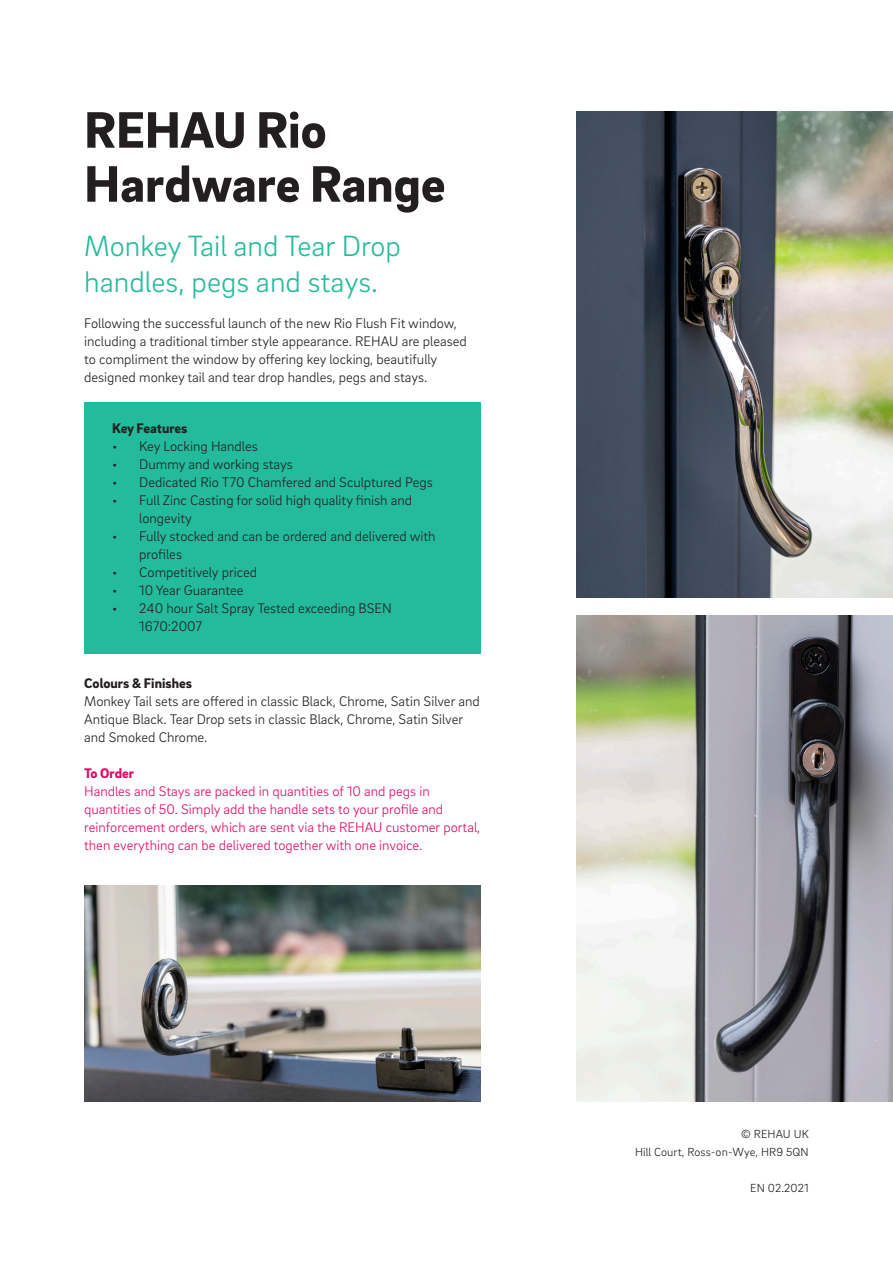
<style>
.page{position:relative;width:893px;height:1263px;background:#fff}
.page>*{position:absolute;margin:0;border:0;box-sizing:border-box;transform-origin:0 0}
._01__Headline_-_35pt{font:900 52.5px/54px "Brix Sans";color:#231f20}
._16__Body_text_-_9_5{font:300 30px/36px "Brix Sans";color:#24bb9d}
._16__Body_text_-_9_5-2{font:300 14.25px/18px "Brix Sans";color:#231f20}
._16__Body_text_-_9_5-3{font:300 14.25px/18px "Brix Sans";color:#e10968}
._16__Body_text_-_9_5-4{font:900 14.25px "Brix Sans";color:#231f20}
._42__Info_box_-_head{font:900 14.25px "Brix Sans";color:#231f20}
._16__Body_text_-_9_5-5{font:900 14.25px "Brix Sans";color:#e10968}
._33__Contact_info{font:300 12px "Brix Sans";letter-spacing:.01em;color:#231f20}
</style>
<div class="page">
<img style="left:576px;top:112px;width:317px;height:486px">
<img style="left:577px;top:616px;width:316px;height:485px">
<img style="left:84px;top:886px;width:396px;height:216px">
<div style="left:84px;top:402px;width:396px;height:252px;background:#24bb9d"></div>
<p class="_01__Headline_-_35pt" style="left:84px;top:100px;width:363px">REHAU Rio<br>Hardware Range</p>
<p class="_16__Body_text_-_9_5" style="left:84px;top:226px;width:318px">Monkey Tail and Tear Drop handles, pegs and stays.</p>
<p class="_16__Body_text_-_9_5-2" style="left:84px;top:313px;width:384px">Following the successful launch of the new Rio Flush Fit window, including a traditional timber style appearance. REHAU are pleased to compliment the window by offering key locking, beautifully designed monkey tail and tear drop handles, pegs and stays.</p>
<p class="_42__Info_box_-_head" style="left:112px;top:419px;width:77px">Key Features</p>
<p class="_16__Body_text_-_9_5-2" style="left:112px;top:437px;width:147px">• Key Locking Handles</p>
<p class="_16__Body_text_-_9_5-2" style="left:112px;top:455px;width:182px">• Dummy and working stays</p>
<p class="_16__Body_text_-_9_5-2" style="left:112px;top:473px;width:322px">• Dedicated Rio T70 Chamfered and Sculptured Pegs</p>
<p class="_16__Body_text_-_9_5-2" style="left:139px;top:491px;width:274px;text-indent:-27px">• Full Zinc Casting for solid high quality finish and longevity</p>
<p class="_16__Body_text_-_9_5-2" style="left:139px;top:527px;width:298px;text-indent:-27px">• Fully stocked and can be ordered and delivered with profiles</p>
<p class="_16__Body_text_-_9_5-2" style="left:112px;top:563px;width:146px">• Competitively priced</p>
<p class="_16__Body_text_-_9_5-2" style="left:112px;top:581px;width:133px">• 10 Year Guarantee</p>
<p class="_16__Body_text_-_9_5-2" style="left:139px;top:599px;width:254px;text-indent:-27px">• 240 hour Salt Spray Tested exceeding BSEN<br>1670:2007</p>
<p class="_16__Body_text_-_9_5-4" style="left:84px;top:673px;width:109px">Colours &amp; Finishes</p>
<p class="_16__Body_text_-_9_5-2" style="left:84px;top:691px;width:397px">Monkey Tail sets are offered in classic Black, Chrome, Satin Silver and<br>Antique Black. Tear Drop sets in classic Black, Chrome, Satin Silver and Smoked Chrome.</p>
<p class="_16__Body_text_-_9_5-5" style="left:84px;top:763px;width:51px">To Order</p>
<p class="_16__Body_text_-_9_5-3" style="left:84px;top:781px;width:398px">Handles and Stays are packed in quantities of 10 and pegs in quantities of 50. Simply add the handle sets to your profile and reinforcement orders, which are sent via the REHAU customer portal, then everything can be delivered together with one invoice.</p>
<p class="_33__Contact_info" style="left:741px;top:1126px;width:69px">© REHAU UK</p>
<p class="_33__Contact_info" style="left:635px;top:1144px;width:175px">Hill Court, Ross-on-Wye, HR9 5QN</p>
<p class="_33__Contact_info" style="left:750px;top:1180px;width:60px">EN 02.2021</p>
</div>
